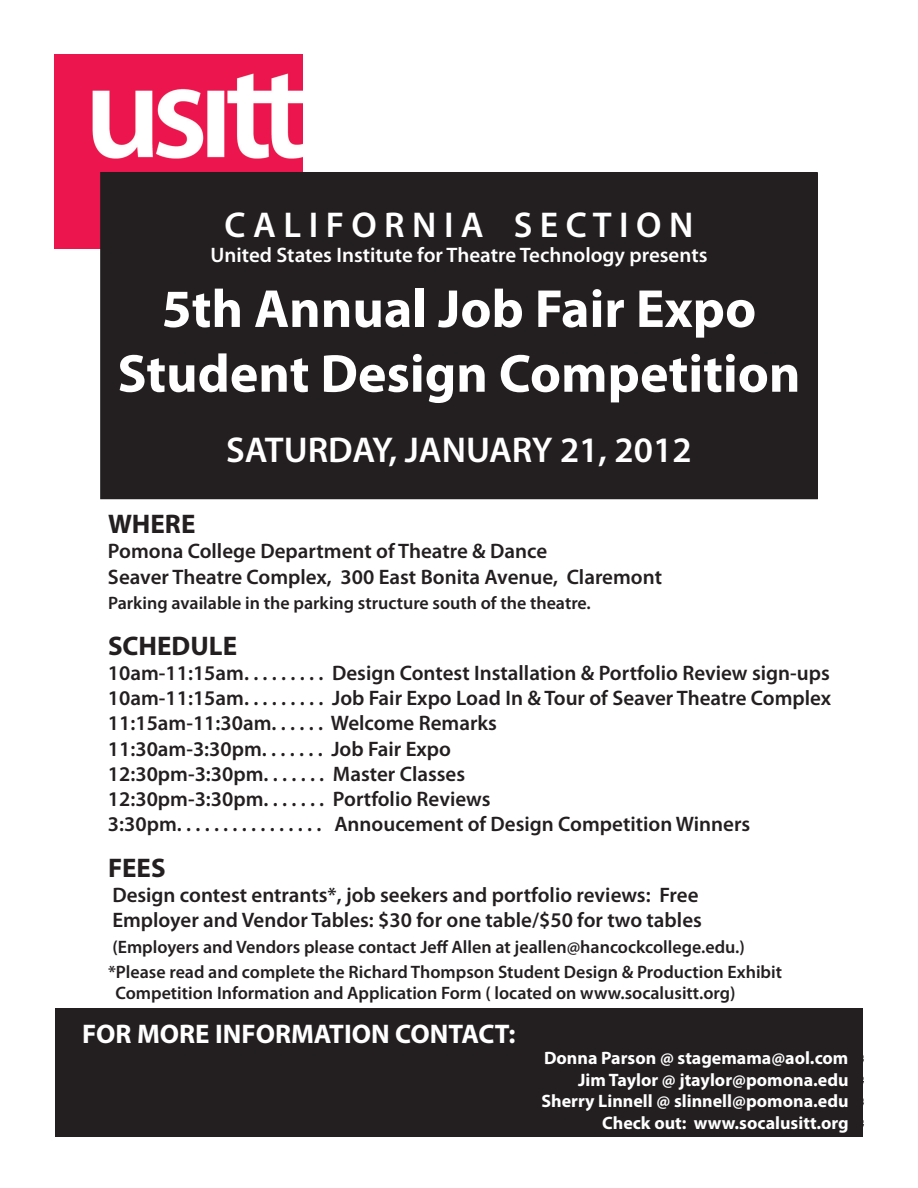
<style>
.page{position:relative;width:918px;height:1188px;background:#fff}
.page>*{position:absolute;margin:0;border:0;box-sizing:border-box;transform-origin:0 0}
.t1{font:700 54px "Myriad Pro";color:#fff}
.t2{font:600 36px "Myriad Pro";color:#fff}
.t3{font:600 36px "Myriad Pro";letter-spacing:.205em;color:#fff}
.t4{font:700 27px "Myriad Pro";color:#fff}
.t5{font:700 27px "Myriad Pro";color:#231f20}
.t6{font:600 21px "Myriad Pro";color:#231f20}
.t7{font:600 21px "Myriad Pro";color:#fff}
.t8{font:600 18px "Myriad Pro";color:#231f20}
.t9{font:700 18px "Myriad Pro";color:#fff}
.s1{color:#231f20}
</style>
<div class="page">
<img style="left:54px;top:54px;width:248px;height:194px">
<div style="left:55px;top:1008px;width:807px;height:128px;background:#231f20"></div>
<svg style="left:862px;top:1052px;width:2px;height:83px"></svg>
<svg style="left:105px;top:499px;width:92px;height:1px"></svg>
<div style="left:101px;top:173px;width:716px;height:325px;background:#231f20"></div>
<div style="left:100px;top:172px;width:718px;height:327px;border:2px solid #231f20"></div>
<p class="t3" style="left:225px;top:202px;width:470px">CALIFORNIA SECTION</p>
<p class="t7" style="left:210px;top:242px;width:499px">United States Institute for Theatre Technology presents</p>
<p class="t1" style="left:162px;top:274px;width:596px">5th Annual Job Fair Expo</p>
<p class="t1" style="left:117px;top:338px;width:685px">Student Design Competition</p>
<p class="t2" style="left:226px;top:427px;width:467px">SATURDAY, JANUARY 21, 2012</p>
<p class="t5" style="left:108px;top:507px;width:89px">WHERE</p>
<p class="t6" style="left:108px;top:538px;width:441px">Pomona College Department of Theatre &amp; Dance</p>
<p class="t6" style="left:108px;top:563px;width:556px">Seaver Theatre Complex, 300 East Bonita Avenue, Claremont</p>
<p class="t8" style="left:108px;top:591px;width:484px">Parking available in the parking structure south of the theatre.</p>
<p class="t5" style="left:108px;top:628px;width:131px">SCHEDULE</p>
<p class="t6" style="left:108px;top:660px;width:723px">10am-11:15am. . . . . . . . . Design Contest Installation &amp; Portfolio Review sign-ups</p>
<p class="t6" style="left:108px;top:685px;width:725px">10am-11:15am. . . . . . . . . Job Fair Expo Load In &amp; Tour of Seaver Theatre Complex</p>
<p class="t6" style="left:108px;top:710px;width:390px">11:15am-11:30am. . . . . . Welcome Remarks</p>
<p class="t6" style="left:108px;top:735px;width:345px">11:30am-3:30pm. . . . . . . Job Fair Expo</p>
<p class="t6" style="left:108px;top:760px;width:359px">12:30pm-3:30pm. . . . . . . Master Classes</p>
<p class="t6" style="left:108px;top:786px;width:384px">12:30pm-3:30pm. . . . . . . Portfolio Reviews</p>
<p class="t6" style="left:108px;top:811px;width:644px">3:30pm. . . . . . . . . . . . . . . . Annoucement of Design Competition Winners</p>
<p class="t5" style="left:108px;top:850px;width:59px">FEES</p>
<p class="t6" style="left:112px;top:882px;width:588px">Design contest entrants*, job seekers and portfolio reviews: Free</p>
<p class="t6" style="left:112px;top:907px;width:591px">Employer and Vendor Tables: $30 for one table/$50 for two tables</p>
<p class="t8" style="left:112px;top:935px;width:634px">(Employers and Vendors please contact Jeff Allen at jeallen@hancockcollege.edu.)</p>
<p class="t8" style="left:108px;top:960px;width:676px">*Please read and complete the Richard Thompson Student Design &amp; Production Exhibit</p>
<p class="t8" style="left:115px;top:982px;width:622px">Competition Information and Application Form ( located on www.socalusitt.org)</p>
<p class="t4" style="left:82px;top:1016px;width:435px">FOR MORE INFORMATION CONTACT:</p>
<p class="t9" style="left:544px;top:1046px;width:320px">Donna Parson @ stagemama@aol.com<span class="s1">.,;</span></p>
<p class="t9" style="left:578px;top:1068px;width:286px">Jim Taylor @ jtaylor@pomona.edu<span class="s1">.,;</span></p>
<p class="t9" style="left:541px;top:1089px;width:323px">Sherry Linnell @ slinnell@pomona.edu<span class="s1">.,;</span></p>
<p class="t9" style="left:602px;top:1111px;width:262px">Check out: www.socalusitt.org<span class="s1">.,;</span></p>
</div>
